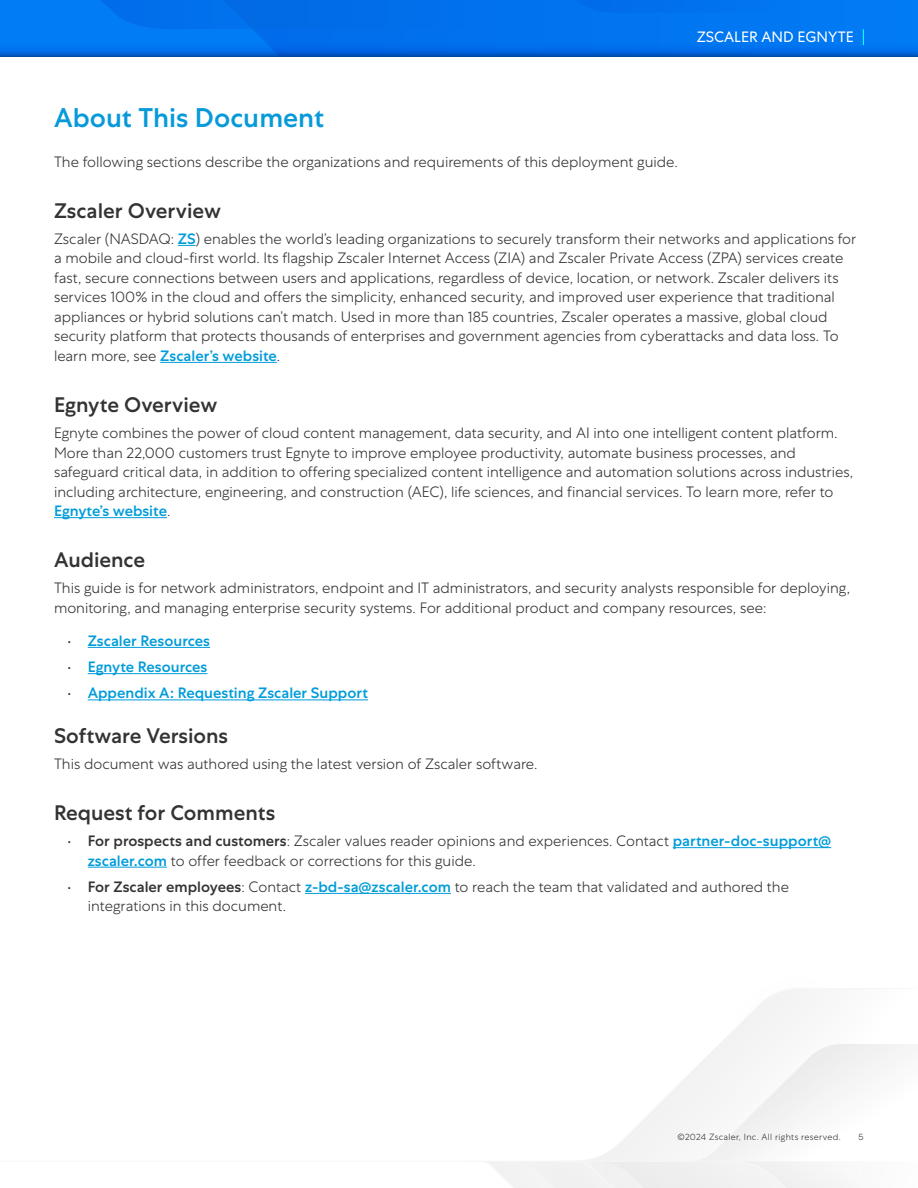
<style>
.page{position:relative;width:918px;height:1188px;background:#fff}
.page>*{position:absolute;margin:0;border:0;box-sizing:border-box;transform-origin:0 0}
.t1{font:500 27px "Centra No 1";color:#069ad9}
.t2{font:500 21px "Centra No 1";color:#343333}
.Paragraph{font:300 15px/19.5px "Centra No 1";color:#343333}
.t3{font:500 15px "Centra No 1";color:#009cda}
.t4{font:15px "Centra No 1";color:#fff}
.t5{font:300 9px "Centra No 1";letter-spacing:.035em;color:#343333}
.t6{font:300 9px "Centra Mono";color:#343333}
.s1{font-weight:500;color:#009cda}
.s2{font-weight:300;color:#343333}
.s3{font-weight:500}
</style>
<div class="page">
<div style="left:0;top:0;width:918px;height:57px;background:#017cf5"></div>
<svg style="left:0;top:50px;width:39px;height:7px"></svg>
<svg style="left:487px;top:988px;width:429px;height:200px"></svg>
<hr style="left:0;top:1161px;width:460px;height:1px;background:#b3b3b3">
<hr style="left:459px;top:1161px;width:261px;height:1px;background:#b3b3b3">
<svg style="left:39px;top:0;width:879px;height:57px"></svg>
<svg style="left:178px;top:245px;width:18px;height:1px"></svg>
<hr style="left:160px;top:362px;width:117px;height:1px;background:#009cda">
<hr style="left:54px;top:517px;width:113px;height:1px;background:#009cda">
<hr style="left:88px;top:647px;width:122px;height:1px;background:#009cda">
<hr style="left:88px;top:673px;width:119px;height:1px;background:#009cda">
<hr style="left:88px;top:700px;width:280px;height:1px;background:#009cda">
<hr style="left:673px;top:847px;width:158px;height:1px;background:#009cda">
<hr style="left:88px;top:867px;width:79px;height:1px;background:#009cda">
<hr style="left:305px;top:893px;width:146px;height:1px;background:#009cda">
<p class="t4" style="left:697px;top:29px;width:19px">ZSCALER</p>
<p class="t4" style="left:762px;top:29px;width:12px">AND</p>
<p class="t4" style="left:798px;top:29px;width:19px">EGNYTE</p>
<h1 class="t1" style="left:54px;top:102px;width:272px">About This Document</h1>
<p class="Paragraph" style="left:54px;top:152px;width:625px">The following sections describe the organizations and requirements of this deployment guide.</p>
<h2 class="t2" style="left:54px;top:198px;width:169px">Zscaler Overview</h2>
<p class="Paragraph" style="left:54px;top:229px;width:804px">Zscaler (NASDAQ: <span class="s1">ZS</span>) enables the world’s leading organizations to securely transform their networks and applications for a mobile and cloud-first world. Its flagship Zscaler Internet Access (ZIA) and Zscaler Private Access (ZPA) services create fast, secure connections between users and applications, regardless of device, location, or network. Zscaler delivers its services 100% in the cloud and offers the simplicity, enhanced security, and improved user experience that traditional appliances or hybrid solutions can’t match. Used in more than 185 countries, Zscaler operates a massive, global cloud security platform that protects thousands of enterprises and government agencies from cyberattacks and data loss. To learn more, see <span class="s1">Zscaler’s website</span>.</p>
<h2 class="t2" style="left:54px;top:392px;width:165px">Egnyte Overview</h2>
<p class="Paragraph" style="left:54px;top:423px;width:801px">Egnyte combines the power of cloud content management, data security, and AI into one intelligent content platform.<br>More than 22,000 customers trust Egnyte to improve employee productivity, automate business processes, and safeguard critical data, in addition to offering specialized content intelligence and automation solutions across industries, including architecture, engineering, and construction (AEC), life sciences, and financial services. To learn more, refer to <span class="s1">Egnyte’s website</span>.</p>
<h2 class="t2" style="left:54px;top:548px;width:93px">Audience</h2>
<p class="Paragraph" style="left:54px;top:578px;width:798px">This guide is for network administrators, endpoint and IT administrators, and security analysts responsible for deploying, monitoring, and managing enterprise security systems. For additional product and company resources, see:</p>
<p class="t3" style="left:68px;top:632px;width:144px"><span class="s2">•</span> Zscaler Resources</p>
<p class="t3" style="left:68px;top:658px;width:141px"><span class="s2">•</span> Egnyte Resources</p>
<p class="t3" style="left:68px;top:684px;width:302px"><span class="s2">•</span> Appendix A: Requesting Zscaler Support</p>
<h2 class="t2" style="left:54px;top:723px;width:176px">Software Versions</h2>
<p class="Paragraph" style="left:54px;top:754px;width:485px">This document was authored using the latest version of Zscaler software.</p>
<h2 class="t2" style="left:54px;top:800px;width:223px">Request for Comments</h2>
<p class="Paragraph" style="left:88px;top:831px;width:745px;text-indent:-20px">• <span class="s3">For prospects and customers</span>: Zscaler values reader opinions and experiences. Contact <span class="s1">partner-doc-support@ zscaler.com</span> to offer feedback or corrections for this guide.</p>
<p class="Paragraph" style="left:88px;top:877px;width:703px;text-indent:-20px">• <span class="s3">For Zscaler employees</span>: Contact <span class="s1">z-bd-sa@zscaler.com</span> to reach the team that validated and authored the integrations in this document.</p>
<p class="t5" style="left:677px;top:1132px;width:165px">©2024 Zscaler, Inc. All rights reserved.</p>
<p class="t6" style="left:858px;top:1132px;width:7px">5</p>
</div>
